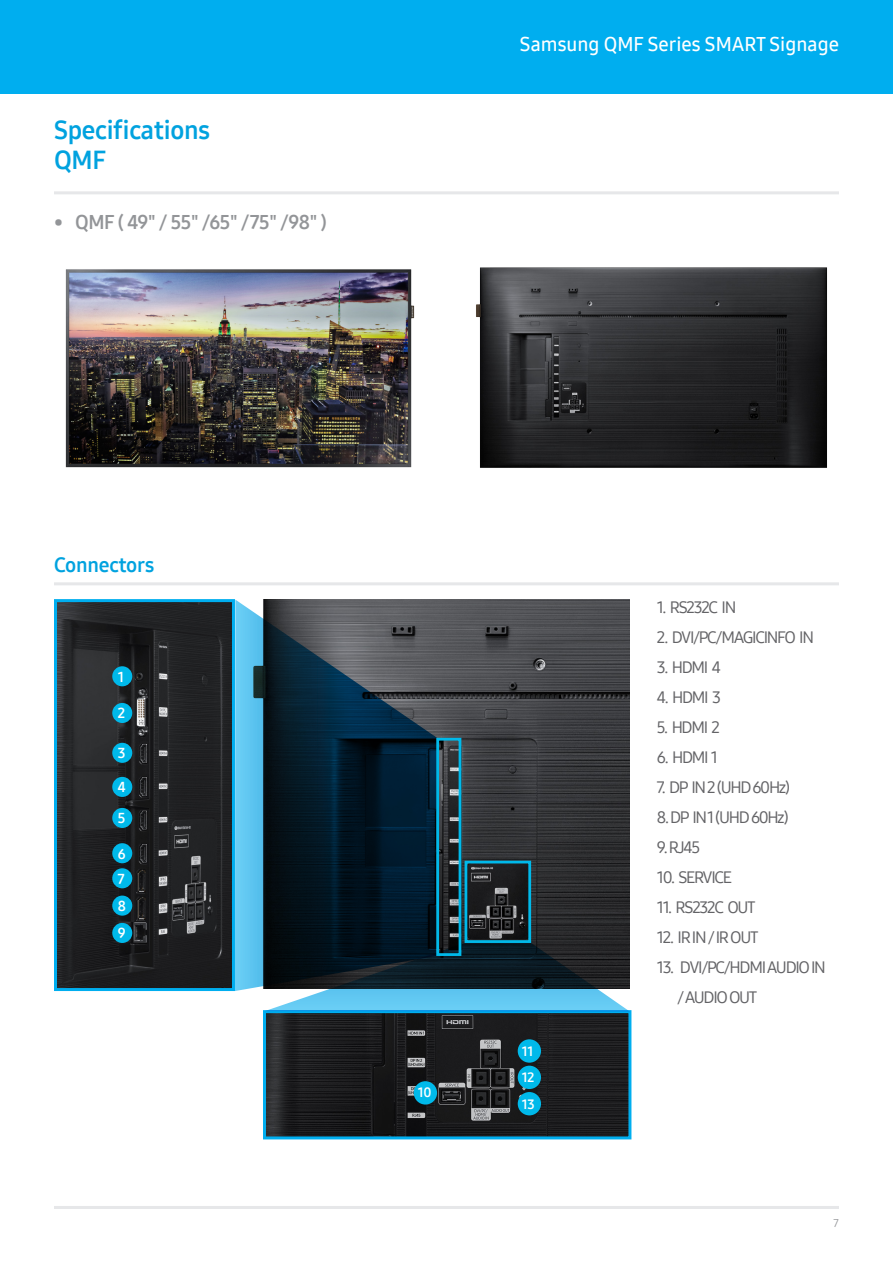
<style>
.page{position:relative;width:893px;height:1263px;background:#fff}
.page>*{position:absolute;margin:0;border:0;box-sizing:border-box;transform-origin:0 0}
.t1{font:25.5px "Samsung One 700";letter-spacing:-.01em;color:#00a2df}
.sub_title{font:20.25px "Samsung One 700";letter-spacing:-.01em;color:#00a2df}
.t2{font:19.5px "Samsung One 600";color:#fff}
.t3{font:19.5px "Samsung One 700";letter-spacing:-.02em;color:#939598}
.Paragraph_Style_7{font:16.5px/30px "Samsung One 500";letter-spacing:-.08em;color:#636366}
.t4{font:14.1px/25px "Samsung One 700";color:#fff}
.t5{font:13.2px/26.4px "Samsung One 700";letter-spacing:-.01em;color:#fff;text-align:justify}
.t6{font:11.25px "Samsung One 400";color:#939598}
</style>
<div class="page">
<div style="left:0;top:0;width:893px;height:94px;background:#00aeef"></div>
<hr style="left:54px;top:1206px;width:785px;height:3px;background:#e6e7e9">
<img style="left:263px;top:599px;width:367px;height:344px">
<img style="left:267px;top:1014px;width:360px;height:121px">
<div style="left:263px;top:1010px;width:368px;height:129px;border:3px solid #00aeef"></div>
<img style="left:58px;top:603px;width:173px;height:384px">
<div style="left:54px;top:599px;width:181px;height:392px;border:3px solid #00aeef"></div>
<hr style="left:54px;top:191px;width:785px;height:3px;background:#e6e7e9">
<hr style="left:54px;top:582px;width:785px;height:3px;background:#e6e7e9">
<svg style="left:264px;top:943px;width:366px;height:69px;background:#3e7087"></svg>
<svg style="left:235px;top:600px;width:202px;height:391px;background:#203d4e"></svg>
<div style="left:465px;top:861px;width:66px;height:82px;border:3px solid #00b9ea"></div>
<div style="left:436px;top:738px;width:25px;height:218px;border:3px solid #00b9ea"></div>
<div style="left:112px;top:703px;width:20px;height:20px;background:#00b9ea;border-radius:50%"></div>
<div style="left:112px;top:666px;width:20px;height:20px;background:#00b9ea;border-radius:50%"></div>
<div style="left:112px;top:743px;width:20px;height:20px;background:#00b9ea;border-radius:50%"></div>
<div style="left:112px;top:777px;width:20px;height:20px;background:#00b9ea;border-radius:50%"></div>
<div style="left:112px;top:808px;width:20px;height:20px;background:#00b9ea;border-radius:50%"></div>
<div style="left:112px;top:843px;width:20px;height:20px;background:#00b9ea;border-radius:50%"></div>
<div style="left:112px;top:868px;width:20px;height:20px;background:#00b9ea;border-radius:50%"></div>
<div style="left:112px;top:895px;width:20px;height:21px;background:#00b9ea;border-radius:50%"></div>
<div style="left:112px;top:923px;width:20px;height:20px;background:#00b9ea;border-radius:50%"></div>
<div style="left:414px;top:1081px;width:23px;height:23px;background:#00b9ea;border-radius:50%"></div>
<div style="left:518px;top:1039px;width:23px;height:24px;background:#00b9ea;border-radius:50%"></div>
<div style="left:518px;top:1066px;width:23px;height:23px;background:#00b9ea;border-radius:50%"></div>
<div style="left:518px;top:1092px;width:23px;height:23px;background:#00b9ea;border-radius:50%"></div>
<img style="left:65px;top:269px;width:350px;height:199px">
<img style="left:476px;top:267px;width:351px;height:201px">
<p class="t1" style="left:54px;top:113px;width:158px">Specifications</p>
<p class="t1" style="left:54px;top:143px;width:53px">QMF</p>
<p class="t3" style="left:54px;top:209px;width:274px">• QMF ( 49" / 55" /65" /75" /98" )</p>
<p class="t2" style="left:520px;top:31px;width:320px">Samsung QMF Series SMART Signage</p>
<p class="sub_title" style="left:54px;top:551px;width:102px">Connectors</p>
<p class="t4" style="left:118px;top:664px;width:8px">1</p>
<p class="t4" style="left:118px;top:701px;width:9px">2</p>
<p class="t4" style="left:118px;top:741px;width:9px">3</p>
<p class="t4" style="left:118px;top:775px;width:10px">4</p>
<p class="t4" style="left:118px;top:806px;width:9px">5</p>
<p class="t4" style="left:118px;top:841px;width:9px">6<br>7</p>
<p class="t4" style="left:118px;top:892px;width:10px;line-height:27.3px">8<br>9</p>
<p class="t5" style="left:418px;top:1079px;width:15px">10</p>
<p class="t5" style="left:522px;top:1038px;width:15px">11<br>12<br>13</p>
<p class="Paragraph_Style_7" style="left:657px;top:592px;width:81px">1. RS232C IN</p>
<p class="Paragraph_Style_7" style="left:657px;top:622px;width:159px">2. DVI/PC/MAGICINFO IN</p>
<p class="Paragraph_Style_7" style="left:657px;top:652px;width:66px">3. HDMI 4</p>
<p class="Paragraph_Style_7" style="left:657px;top:682px;width:66px">4. HDMI 3</p>
<p class="Paragraph_Style_7" style="left:657px;top:712px;width:65px">5. HDMI 2</p>
<p class="Paragraph_Style_7" style="left:657px;top:742px;width:62px">6. HDMI 1</p>
<p class="Paragraph_Style_7" style="left:657px;top:772px;width:135px">7. DP IN 2 (UHD 60Hz)</p>
<p class="Paragraph_Style_7" style="left:657px;top:802px;width:133px">8. DP IN 1 (UHD 60Hz)</p>
<p class="Paragraph_Style_7" style="left:657px;top:832px;width:45px">9. RJ45</p>
<p class="Paragraph_Style_7" style="left:657px;top:862px;width:77px">10. SERVICE</p>
<p class="Paragraph_Style_7" style="left:657px;top:892px;width:100px">11. RS232C OUT</p>
<p class="Paragraph_Style_7" style="left:657px;top:922px;width:103px">12. IR IN / IR OUT</p>
<p class="Paragraph_Style_7" style="left:677px;top:952px;width:150px;text-indent:-20px">13. DVI/PC/HDMI AUDIO IN / AUDIO OUT</p>
<p class="t6" style="left:834px;top:1215px;width:7px">7</p>
</div>
